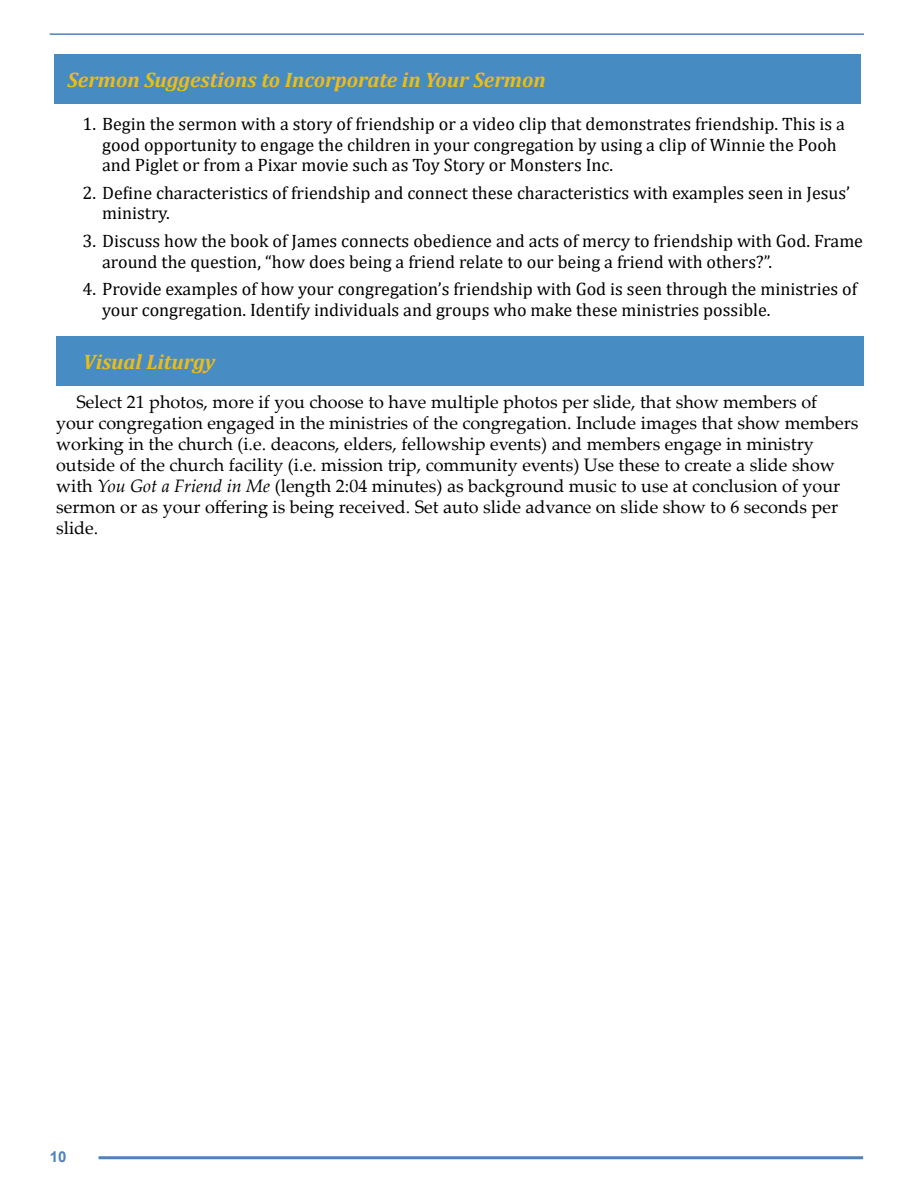
<style>
.page{position:relative;width:918px;height:1188px;background:#fff}
.page>*{position:absolute;margin:0;border:0;box-sizing:border-box;transform-origin:0 0}
.t1{font:italic 700 21px "Cambria";color:#f0bc13}
.t2{font:18px/20.7px "Cambria";color:#000}
.t3{font:18px/21px "Palatino Linotype";color:#000}
.t4{font:700 15px "Arial";color:#4f81bd}
.s1{font-style:italic}
</style>
<div class="page">
<hr style="left:99px;top:1156px;width:764px;height:3px;background:#4f81bd">
<hr style="left:50px;top:33px;width:814px;height:2px;background:#4f81bd">
<div style="left:56px;top:336px;width:808px;height:49px;background:#478cc2"></div>
<div style="left:54px;top:54px;width:807px;height:49px;background:#468bc1"></div>
<p class="t1" style="left:67px;top:65px;width:480px">Sermon Suggestions to Incorporate in Your Sermon</p>
<p class="t2" style="left:102px;top:113px;width:744px;text-indent:-19px">1. Begin the sermon with a story of friendship or a video clip that demonstrates friendship. This is a good opportunity to engage the children in your congregation by using a clip of Winnie the Pooh and Piglet or from a Pixar movie such as Toy Story or Monsters Inc.</p>
<p class="t2" style="left:102px;top:182px;width:750px;text-indent:-19px">2. Define characteristics of friendship and connect these characteristics with examples seen in Jesus’ ministry.</p>
<p class="t2" style="left:102px;top:230px;width:762px;text-indent:-19px">3. Discuss how the book of James connects obedience and acts of mercy to friendship with God. Frame around the question, “how does being a friend relate to our being a friend with others?”.</p>
<p class="t2" style="left:102px;top:278px;width:757px;text-indent:-19px">4. Provide examples of how your congregation’s friendship with God is seen through the ministries of your congregation. Identify individuals and groups who make these ministries possible.</p>
<p class="t1" style="left:83px;top:347px;width:134px">Visual Liturgy</p>
<p class="t3" style="left:56px;top:390px;width:804px;text-indent:20px">Select 21 photos, more if you choose to have multiple photos per slide, that show members of your congregation engaged in the ministries of the congregation. Include images that show members working in the church (i.e. deacons, elders, fellowship events) and members engage in ministry outside of the church facility (i.e. mission trip, community events) Use these to create a slide show with <span class="s1">You Got a Friend in Me</span> (length 2:04 minutes) as background music to use at conclusion of your sermon or as your offering is being received. Set auto slide advance on slide show to 6 seconds per slide.</p>
<p class="t4" style="left:50px;top:1146px;width:18px">10</p>
</div>
